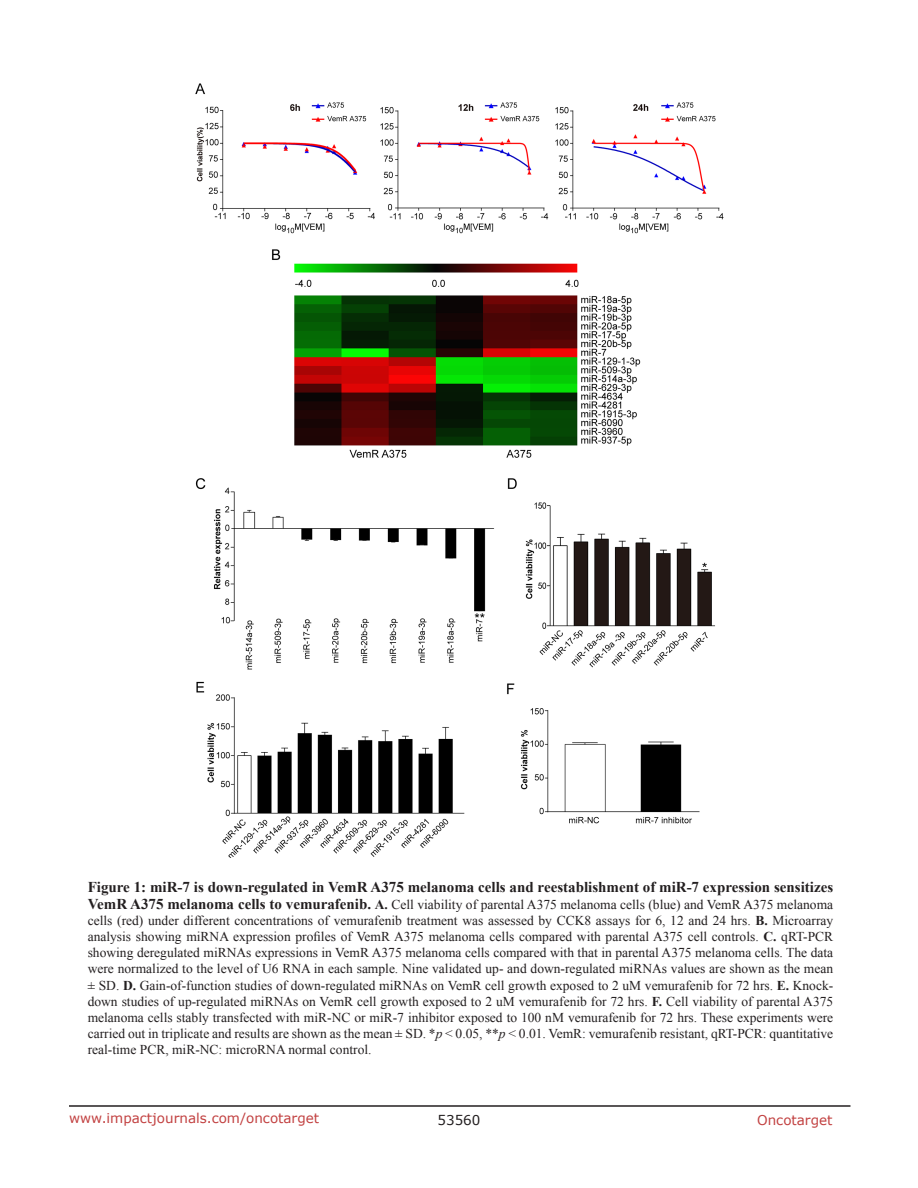
<style>
.page{position:relative;width:918px;height:1188px;background:#fff}
.page>*{position:absolute;margin:0;border:0;box-sizing:border-box;transform-origin:0 0}
.t1{font:700 15px "Times New Roman";color:#231f20}
.t2{font:13.5px/16.2px "Times New Roman";color:#231f20;text-align:justify}
.t3{font:13.5px "Verdana";color:#c24141}
.t4{font:13.5px "Verdana";color:#231f20}
.s1{font-weight:700;font-size:15px}
.s2{font-weight:700}
.s3{font-style:italic}
</style>
<div class="page">
<hr style="left:69px;top:1105px;width:781px;height:2px;background:#231f20">
<img style="left:195px;top:83px;width:529px;height:775px">
<p class="t1" style="left:88px;top:877px;width:747px">Figure 1: miR-7 is down-regulated in VemR A375 melanoma cells and reestablishment of miR-7 expression sensitizes</p>
<p class="t2" style="left:88px;top:896px;width:747px"><span class="s1">VemR A375 melanoma cells to vemurafenib.</span> <span class="s2">A.</span> Cell viability of parental A375 melanoma cells (blue) and VemR A375 melanoma cells (red) under different concentrations of vemurafenib treatment was assessed by CCK8 assays for 6, 12 and 24 hrs. <span class="s2">B.</span> Microarray analysis showing miRNA expression profiles of VemR A375 melanoma cells compared with parental A375 cell controls. <span class="s2">C.</span> qRT-PCR showing deregulated miRNAs expressions in VemR A375 melanoma cells compared with that in parental A375 melanoma cells. The data were normalized to the level of U6 RNA in each sample. Nine validated up- and down-regulated miRNAs values are shown as the mean ± SD. <span class="s2">D.</span> Gain-of-function studies of down-regulated miRNAs on VemR cell growth exposed to 2 uM vemurafenib for 72 hrs. <span class="s2">E.</span> Knock&shy;down studies of up-regulated miRNAs on VemR cell growth exposed to 2 uM vemurafenib for 72 hrs. <span class="s2">F.</span> Cell viability of parental A375 melanoma cells stably transfected with miR-NC or miR-7 inhibitor exposed to 100 nM vemurafenib for 72 hrs. These experiments were carried out in triplicate and results are shown as the mean ± SD. *<span class="s3">p</span> &lt; 0.05, **<span class="s3">p</span> &lt; 0.01. VemR: vemurafenib resistant, qRT-PCR: quantitative real-time PCR, miR-NC: microRNA normal control.</p>
<p class="t3" style="left:69px;top:1109px;width:252px">www.impactjournals.com/oncotarget</p>
<p class="t4" style="left:438px;top:1111px;width:44px">53560</p>
<p class="t3" style="left:757px;top:1111px;width:77px">Oncotarget</p>
</div>
